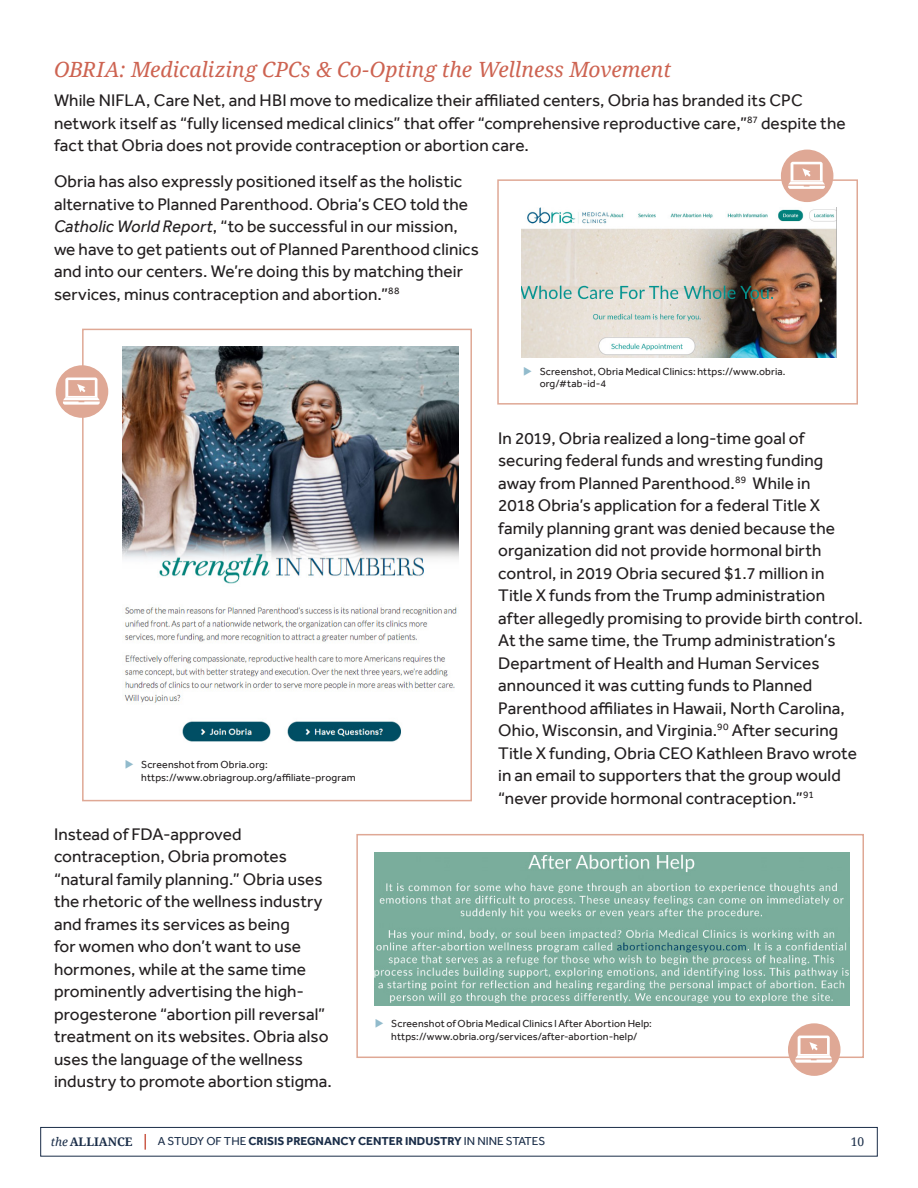
<style>
.page{position:relative;width:918px;height:1188px;background:#fff}
.page>*{position:absolute;margin:0;border:0;box-sizing:border-box;transform-origin:0 0}
.Subhead{font:italic 21px "Droid Serif";letter-spacing:-.005em;color:#cd6351}
.Report_Body{font:17.25px/22.5px "Effra";letter-spacing:.005em;color:#231f20}
.t1{font:12px "Droid Serif";color:#1a2d48}
.t2{font:700 11.85px "Effra";color:#1a2d48}
.t3{font:700 11.85px "Droid Serif";color:#1a2d48}
.t4{font:10.5px/12.6px "Effra";letter-spacing:.01em;color:#231f20}
.s1{font-style:italic}
.s2{font-weight:400;font-style:italic}
.s3{font-weight:400}
</style>
<div class="page">
<div style="left:40px;top:1127px;width:838px;height:29px;border:1px solid #1a2d48"></div>
<svg style="left:145px;top:1134px;width:1px;height:16px"></svg>
<svg style="left:497px;top:179px;width:361px;height:226px"></svg>
<div style="left:781px;top:150px;width:52px;height:52px;background:#dfa895;border-radius:50%"></div>
<svg style="left:788px;top:162px;width:37px;height:27px"></svg>
<svg style="left:356px;top:834px;width:508px;height:225px"></svg>
<div style="left:788px;top:1023px;width:53px;height:53px;background:#dfa895;border-radius:50%"></div>
<svg style="left:795px;top:1036px;width:37px;height:27px"></svg>
<img style="left:82px;top:328px;width:390px;height:474px">
<div style="left:56px;top:365px;width:52px;height:53px;background:#dfa895;border-radius:50%"></div>
<svg style="left:63px;top:378px;width:37px;height:27px"></svg>
<svg style="left:524px;top:366px;width:8px;height:9px"></svg>
<svg style="left:376px;top:1019px;width:7px;height:9px"></svg>
<svg style="left:126px;top:760px;width:7px;height:9px"></svg>
<p class="Subhead" style="left:54px;top:55px;width:619px">OBRIA: Medicalizing CPCs &amp; Co-Opting the Wellness Movement</p>
<p class="Report_Body" style="left:54px;top:89px;width:793px">While NIFLA, Care Net, and HBI move to medicalize their affiliated centers, Obria has branded its CPC network itself as “fully licensed medical clinics” that offer “comprehensive reproductive care,”<sup>87</sup> despite the fact that Obria does not provide contraception or abortion care.</p>
<p class="Report_Body" style="left:54px;top:170px;width:427px">Obria has also expressly positioned itself as the holistic alternative to Planned Parenthood. Obria’s CEO told the <span class="s1">Catholic World Report</span>, “to be successful in our mission, we have to get patients out of Planned Parenthood clinics and into our centers. We’re doing this by matching their services, minus contraception and abortion.”<sup>88</sup></p>
<p class="t4" style="left:141px;top:758px;width:216px">Screenshot from Obria.org: https://www.obriagroup.org/affiliate-program</p>
<p class="Report_Body" style="left:54px;top:822px;width:280px">Instead of FDA-approved contraception, Obria promotes “natural family planning.” Obria uses the rhetoric of the wellness industry and frames its services as being<br>for women who don’t want to use hormones, while at the same time prominently advertising the high&shy;progesterone “abortion pill reversal” treatment on its websites. Obria also uses the language of the wellness industry to promote abortion stigma.</p>
<p class="t4" style="left:540px;top:365px;width:247px">Screenshot, Obria Medical Clinics: https://www.obria. org/#tab-id-4</p>
<p class="Report_Body" style="left:498px;top:426px;width:366px">In 2019, Obria realized a long-time goal of securing federal funds and wresting funding away from Planned Parenthood.<sup>89</sup> While in<br>2018 Obria’s application for a federal Title X family planning grant was denied because the organization did not provide hormonal birth control, in 2019 Obria secured $1.7 million in Title X funds from the Trump administration after allegedly promising to provide birth control.<br>At the same time, the Trump administration’s Department of Health and Human Services announced it was cutting funds to Planned Parenthood affiliates in Hawaii, North Carolina, Ohio, Wisconsin, and Virginia.<sup>90</sup> After securing Title X funding, Obria CEO Kathleen Bravo wrote in an email to supporters that the group would “never provide hormonal contraception.”<sup>91</sup></p>
<p class="t4" style="left:391px;top:1017px;width:262px">Screenshot of Obria Medical Clinics l After Abortion Help: https://www.obria.org/services/after-abortion-help/</p>
<p class="t3" style="left:51px;top:1134px;width:83px"><span class="s2">the</span>ALLIANCE</p>
<p class="t2" style="left:158px;top:1134px;width:389px"><span class="s3">A STUDY OF THE</span> CRISIS PREGNANCY CENTER INDUSTRY <span class="s3">IN NINE STATES</span></p>
<p class="t1" style="left:851px;top:1134px;width:15px">10</p>
</div>
